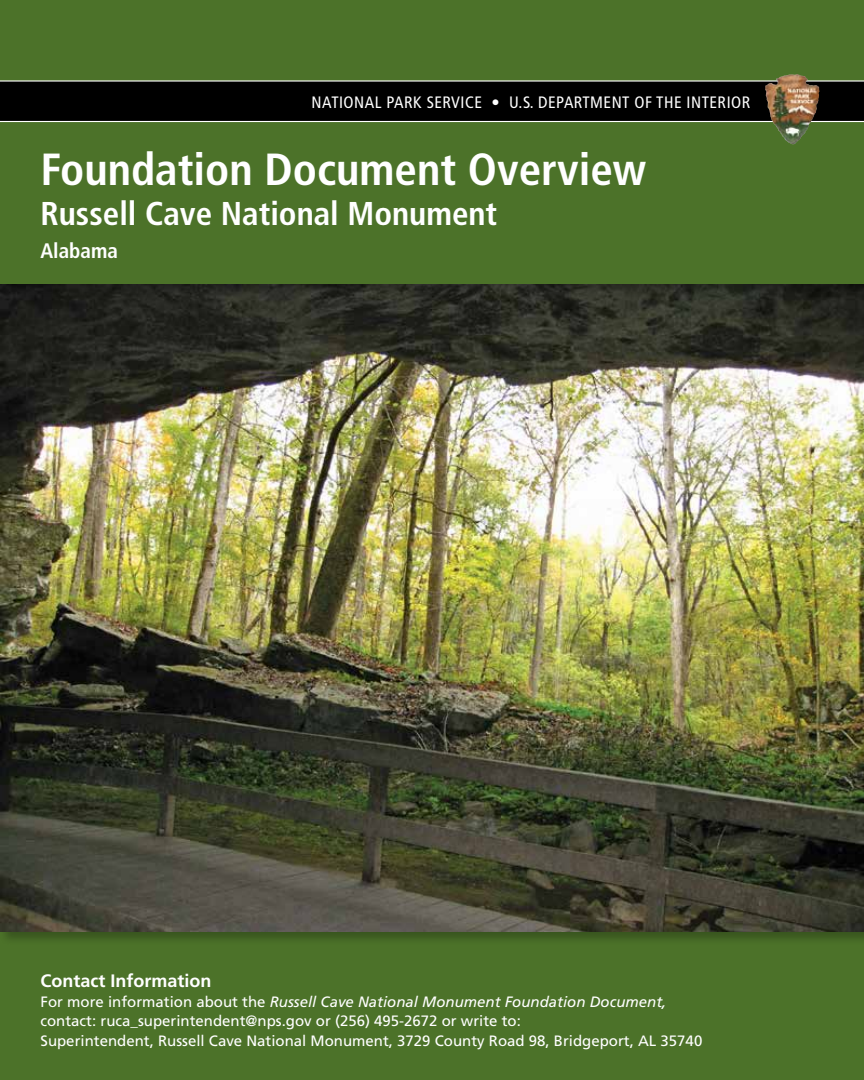
<style>
.page{position:relative;width:864px;height:1080px;background:#fff}
.page>*{position:absolute;margin:0;border:0;box-sizing:border-box;transform-origin:0 0}
.t1{font:700 condensed 45px "Frutiger LT Std";color:#fff}
.t2{font:700 condensed 33px "Frutiger LT Std";color:#fff}
.t3{font:700 condensed 21px "Frutiger LT Std";color:#fff}
.t4{font:700 18px "Frutiger LT Std";color:#fff}
.t5{font:condensed 16.5px "Frutiger LT Std";letter-spacing:.03em;color:#fff}
.t6{font:15px/19.5px "Frutiger LT Std";color:#fff}
.s1{font-style:italic}
</style>
<div class="page">
<div style="left:0;top:932px;width:864px;height:148px;background:#4c7229"></div>
<img style="left:0;top:297px;width:864px;height:635px">
<div style="left:0;top:0;width:864px;height:297px;background:#000;opacity:.25"></div>
<div style="left:0;top:0;width:864px;height:284px;background:#4c7229"></div>
<div style="left:0;top:81px;width:864px;height:41px;background:#000"></div>
<hr style="left:0;top:121px;width:864px;height:1px;background:#fff">
<hr style="left:0;top:80px;width:864px;height:2px;background:#fff">
<img style="left:765px;top:74px;width:38px;height:70px">
<p class="t5" style="left:312px;top:93px;width:440px">NATIONAL PARK SERVICE • U.S. DEPARTMENT OF THE INTERIOR</p>
<h1 class="t1" style="left:40px;top:143px;width:607px">Foundation Document Overview</h1>
<h2 class="t2" style="left:40px;top:194px;width:458px">Russell Cave National Monument</h2>
<h3 class="t3" style="left:40px;top:238px;width:79px">Alabama</h3>
<p class="t4" style="left:40px;top:970px;width:173px">Contact Information</p>
<p class="t6" style="left:40px;top:992px;width:663px">For more information about the <span class="s1">Russell Cave National Monument Foundation Document, </span>contact: ruca_superintendent@nps.gov or (256) 495-2672 or write to:<br>Superintendent, Russell Cave National Monument, 3729 County Road 98, Bridgeport, AL 35740</p>
</div>
